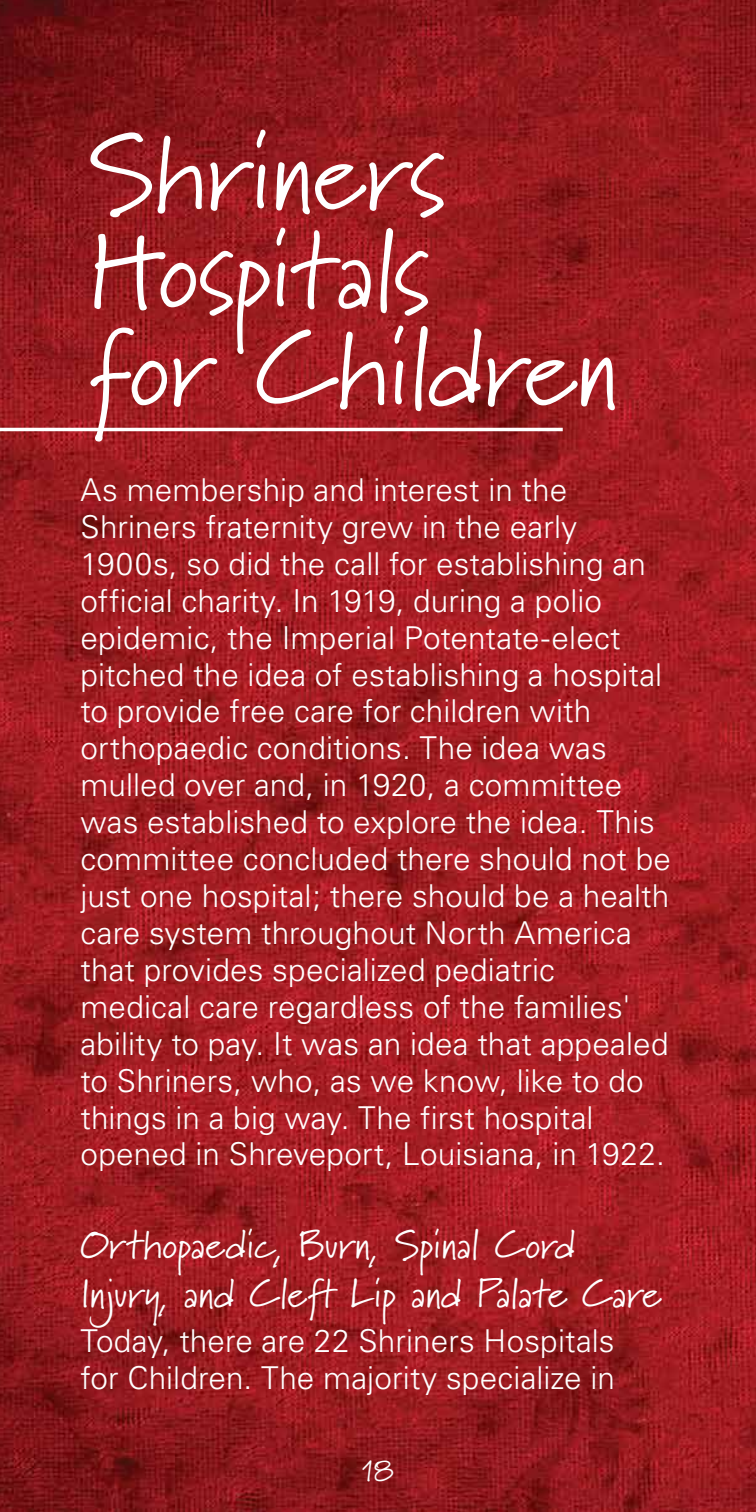
<style>
.page{position:relative;width:756px;height:1512px;background:#fff}
.page>*{position:absolute;margin:0;border:0;box-sizing:border-box;transform-origin:0 0}
.t1{font:108.5px/98px "Marydale";letter-spacing:-.01em;color:#fff}
.t2{font:40.25px/49px "Marydale";letter-spacing:-.005em;color:#fff}
.t3{font:300 31.5px/36.8px "Univers";letter-spacing:.005em;color:#fff}
.t4{font:31.5px "Marydale";color:#fff}
</style>
<div class="page">
<img style="left:0;top:0;width:756px;height:1512px">
<hr style="left:0;top:428px;width:563px;height:3px;background:#fff">
<h1 class="t1" style="left:88px;top:123px;width:532px">Shriners<br>Hospitals<br>for Children</h1>
<p class="t3" style="left:80px;top:471px;width:592px">As membership and interest in the Shriners fraternity grew in the early 1900s, so did the call for establishing an official charity. In 1919, during a polio epidemic, the Imperial Potentate-elect pitched the idea of establishing a hospital to provide free care for children with orthopaedic conditions. The idea was mulled over and, in 1920, a committee was established to explore the idea. This committee concluded there should not be just one hospital; there should be a health care system throughout North America that provides specialized pediatric medical care regardless of the families' ability to pay. It was an idea that appealed to Shriners, who, as we know, like to do things in a big way. The first hospital opened in Shreveport, Louisiana, in 1922.</p>
<p class="t2" style="left:80px;top:1220px;width:583px">Orthopaedic, Burn, Spinal Cord<br>Injury, and Cleft Lip and Palate Care</p>
<p class="t3" style="left:80px;top:1323px;width:536px">Today, there are 22 Shriners Hospitals for Children. The majority specialize in</p>
<p class="t4" style="left:362px;top:1452px;width:34px">18</p>
</div>
